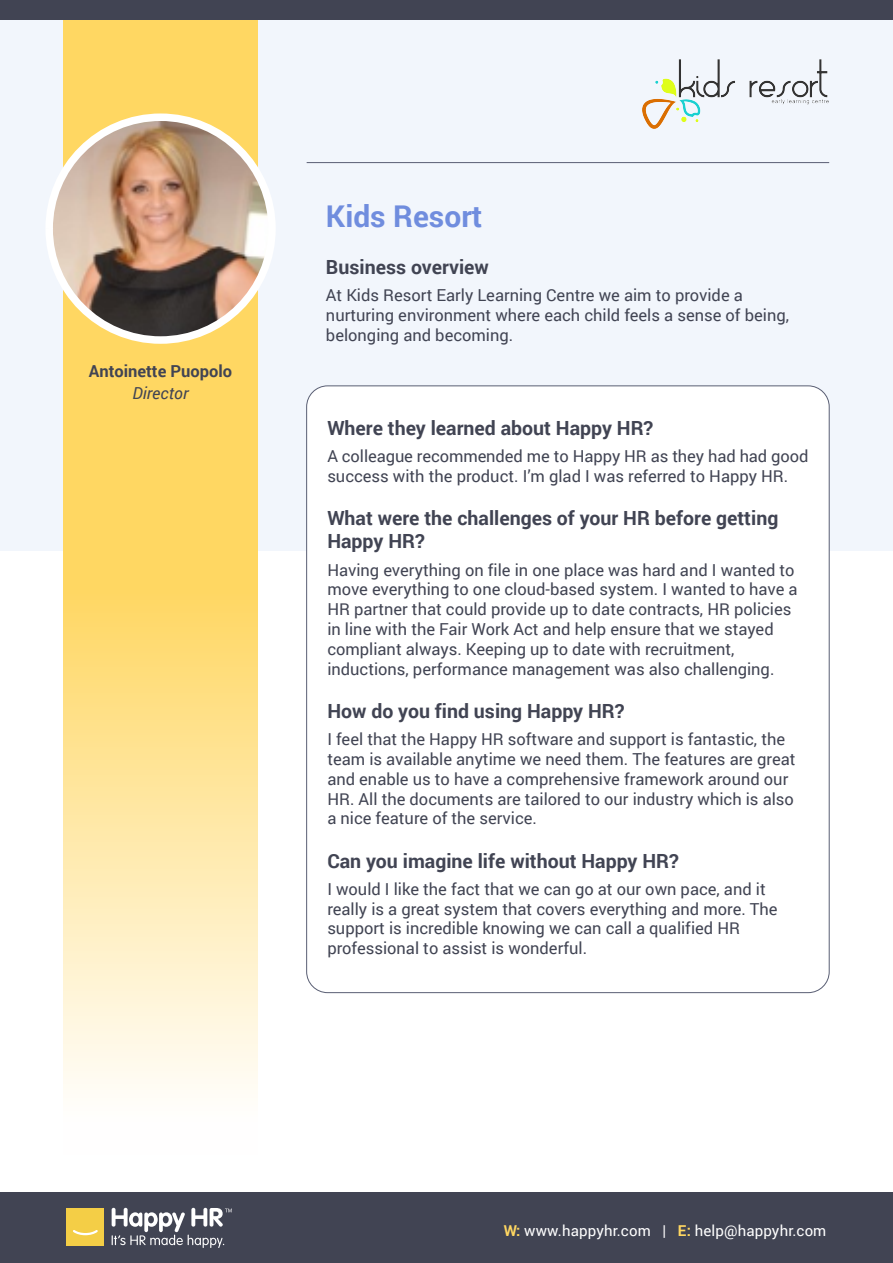
<style>
.page{position:relative;width:893px;height:1263px;background:#fff}
.page>*{position:absolute;margin:0;border:0;box-sizing:border-box;transform-origin:0 0}
.t1{font:700 30px "Roboto";color:#708dde}
.t2{font:700 19.5px/23.4px "Roboto";color:#414453}
.t3{font:16.5px/19.8px "Roboto";color:#414453}
.t4{font:700 16.5px "Roboto";color:#414453}
.t5{font:italic 16.5px "Roboto";color:#414453}
.t6{font:15px "Roboto";letter-spacing:.01em;color:#fff}
.s1{font-weight:700;color:#ffd761}
</style>
<div class="page">
<div style="left:0;top:19px;width:893px;height:532px;background:#f2f6fc"></div>
<svg style="left:64px;top:19px;width:193px;height:1071px"></svg>
<img style="left:54px;top:119px;width:213px;height:221px">
<div style="left:45px;top:113px;width:231px;height:231px;border:8px solid #fff;border-radius:50%"></div>
<div style="left:0;top:1193px;width:893px;height:70px;background:#414453"></div>
<div style="left:67px;top:1208px;width:37px;height:37px;background:#f4ce46"></div>
<svg style="left:73px;top:1230px;width:25px;height:5px"></svg>
<svg style="left:112px;top:1208px;width:120px;height:40px"></svg>
<img style="left:642px;top:59px;width:187px;height:70px">
<div style="left:0;top:0;width:893px;height:19px;background:#414453"></div>
<div style="left:307px;top:386px;width:522px;height:607px;background:#fff;border-radius:21px"></div>
<hr style="left:307px;top:162px;width:522px;height:1px;background:#595e73">
<p class="t4" style="left:89px;top:360px;width:145px">Antoinette Puopolo</p>
<p class="t5" style="left:133px;top:381px;width:57px">Director</p>
<h1 class="t1" style="left:326px;top:195px;width:158px">Kids Resort</h1>
<p class="t2" style="left:326px;top:255px;width:164px">Business overview</p>
<p class="t3" style="left:326px;top:285px;width:465px">At Kids Resort Early Learning Centre we aim to provide a nurturing environment where each child feels a sense of being, belonging and becoming.</p>
<p class="t2" style="left:327px;top:415px;width:328px">Where they learned about Happy HR?</p>
<p class="t3" style="left:327px;top:445px;width:483px">A colleague recommended me to Happy HR as they had had good success with the product. I’m glad I was referred to Happy HR.</p>
<p class="t2" style="left:327px;top:505px;width:452px">What were the challenges of your HR before getting<br>Happy HR?</p>
<p class="t3" style="left:327px;top:559px;width:472px">Having everything on file in one place was hard and I wanted to move everything to one cloud-based system. I wanted to have a HR partner that could provide up to date contracts, HR policies in line with the Fair Work Act and help ensure that we stayed compliant always. Keeping up to date with recruitment, inductions, performance management was also challenging.</p>
<p class="t2" style="left:327px;top:698px;width:299px">How do you find using Happy HR?</p>
<p class="t3" style="left:327px;top:729px;width:470px">I feel that the Happy HR software and support is fantastic, the team is available anytime we need them. The features are great and enable us to have a comprehensive framework around our HR. All the documents are tailored to our industry which is also a nice feature of the service.</p>
<p class="t2" style="left:327px;top:848px;width:353px">Can you imagine life without Happy HR?</p>
<p class="t3" style="left:327px;top:878px;width:452px">I would I like the fact that we can go at our own pace, and it really is a great system that covers everything and more. The support is incredible knowing we can call a qualified HR professional to assist is wonderful.</p>
<p class="t6" style="left:504px;top:1220px;width:324px"><span class="s1">W:</span> www.happyhr.com | <span class="s1">E:</span> help@happyhr.com</p>
</div>
